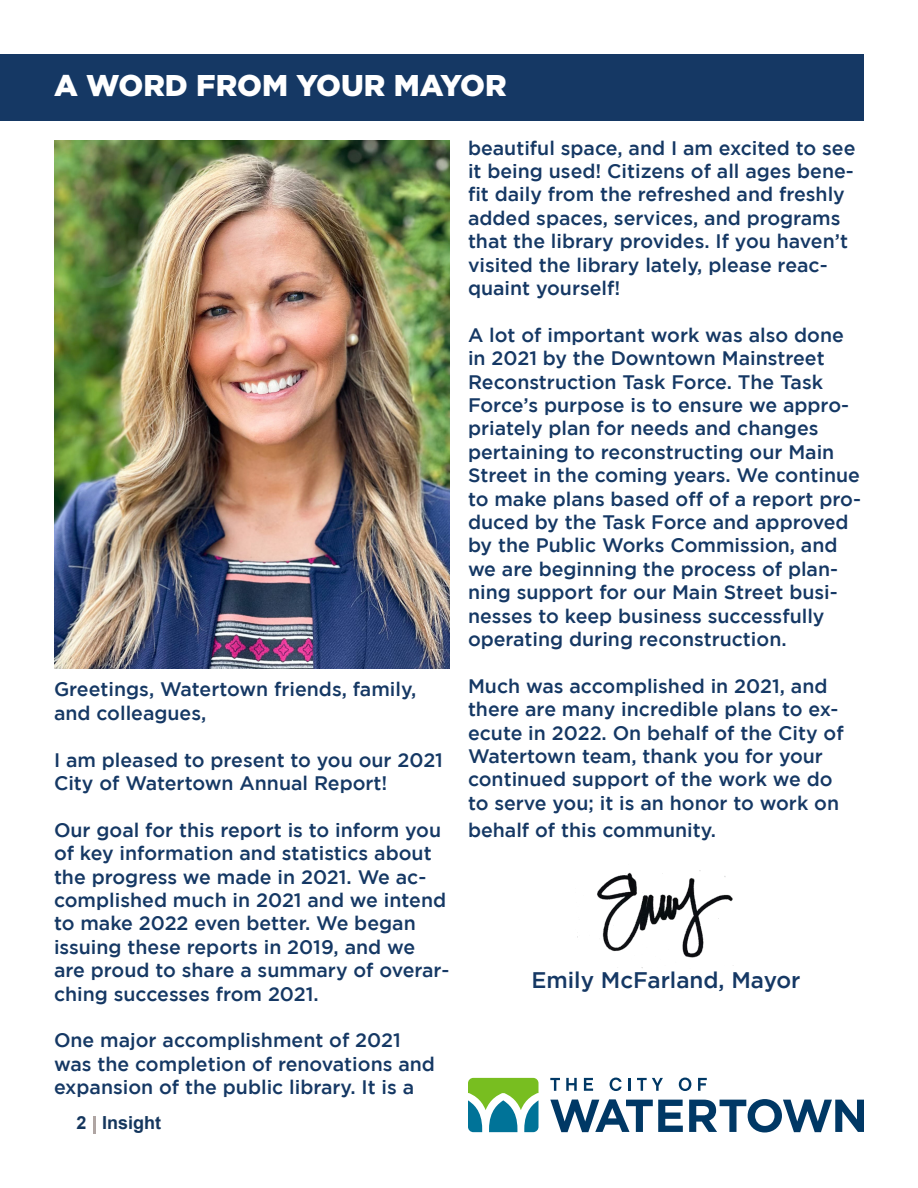
<style>
.page{position:relative;width:918px;height:1188px;background:#fff}
.page>*{position:absolute;margin:0;border:0;box-sizing:border-box;transform-origin:0 0}
.t1{font:900 45px "Gotham";color:#fff}
.t2{font:900 30px "Gotham";color:#fff}
.t3{font:500 22.5px "Gotham";color:#153864}
.t4{font:500 19.5px/23.4px "Gotham";color:#153864}
.t5{font:700 18px "Arial";color:#14365d}
</style>
<div class="page">
<svg style="left:94px;top:1116px;width:2px;height:18px"></svg>
<div style="left:0;top:54px;width:864px;height:67px;background:#153864"></div>
<img style="left:54px;top:140px;width:396px;height:528px">
<svg style="left:550px;top:1099px;width:133px;height:33px"></svg>
<svg style="left:689px;top:1099px;width:175px;height:33px"></svg>
<svg style="left:550px;top:1078px;width:10px;height:13px"></svg>
<svg style="left:566px;top:1078px;width:11px;height:13px"></svg>
<svg style="left:584px;top:1078px;width:9px;height:13px"></svg>
<svg style="left:610px;top:1078px;width:12px;height:13px"></svg>
<svg style="left:628px;top:1078px;width:3px;height:13px"></svg>
<svg style="left:637px;top:1078px;width:26px;height:13px"></svg>
<svg style="left:679px;top:1078px;width:12px;height:13px"></svg>
<svg style="left:698px;top:1078px;width:9px;height:13px"></svg>
<svg style="left:468px;top:1078px;width:71px;height:54px"></svg>
<img style="left:576px;top:870px;width:158px;height:103px">
<h1 class="t1" style="left:54px;top:63px;width:372px">HER TEXT HERE</h1>
<p class="t2" style="left:54px;top:68px;width:454px">A WORD FROM YOUR MAYOR</p>
<p class="t4" style="left:54px;top:677px;width:364px">Greetings, Watertown friends, family, and colleagues,</p>
<p class="t4" style="left:54px;top:748px;width:391px">I am pleased to present to you our 2021<br>City of Watertown Annual Report!</p>
<p class="t4" style="left:54px;top:818px;width:397px">Our goal for this report is to inform you of key information and statistics about the progress we made in 2021. We ac&shy;complished much in 2021 and we intend to make 2022 even better. We began issuing these reports in 2019, and we are proud to share a summary of overar&shy;ching successes from 2021.</p>
<p class="t4" style="left:54px;top:1028px;width:383px">One major accomplishment of 2021 was the completion of renovations and expansion of the public library. It is a</p>
<p class="t5" style="left:76px;top:1110px;width:86px">2 Insight</p>
<p class="t4" style="left:468px;top:136px;width:389px">beautiful space, and I am excited to see it being used! Citizens of all ages bene&shy;fit daily from the refreshed and freshly added spaces, services, and programs that the library provides. If you haven’t visited the library lately, please reac&shy;quaint yourself!</p>
<p class="t4" style="left:468px;top:323px;width:394px">A lot of important work was also done in 2021 by the Downtown Mainstreet Reconstruction Task Force. The Task Force’s purpose is to ensure we appro&shy;priately plan for needs and changes pertaining to reconstructing our Main Street in the coming years. We continue to make plans based off of a report pro&shy;duced by the Task Force and approved by the Public Works Commission, and we are beginning the process of plan&shy;ning support for our Main Street busi&shy;nesses to keep business successfully operating during reconstruction.</p>
<p class="t4" style="left:468px;top:674px;width:377px">Much was accomplished in 2021, and there are many incredible plans to ex&shy;ecute in 2022. On behalf of the City of Watertown team, thank you for your continued support of the work we do to serve you; it is an honor to work on</p>
<p class="t4" style="left:468px;top:818px;width:250px">behalf of this community.</p>
<p class="t3" style="left:531px;top:968px;width:271px">Emily McFarland, Mayor</p>
</div>
